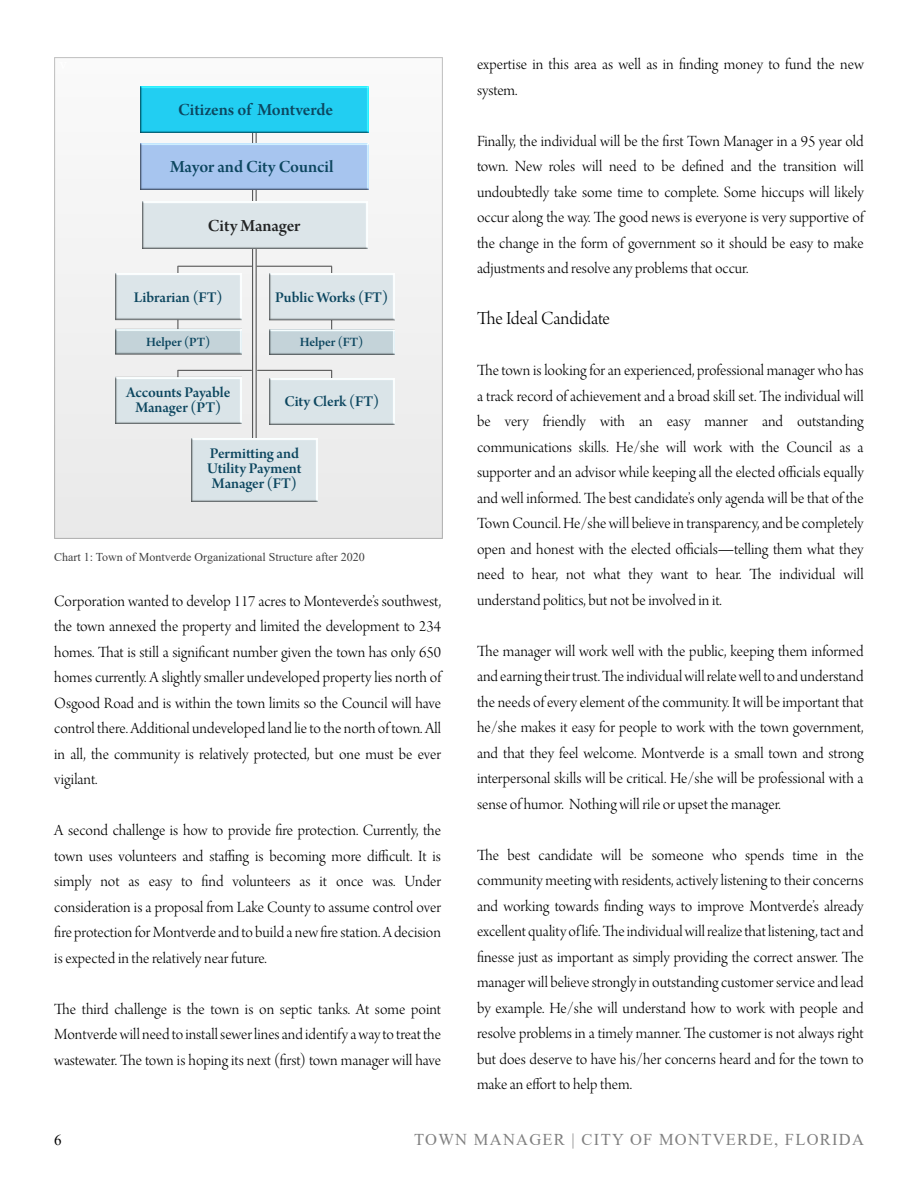
<style>
.page{position:relative;width:918px;height:1188px;background:#fff}
.page>*{position:absolute;margin:0;border:0;box-sizing:border-box;transform-origin:0 0}
.t1{font:19.5px "Arno Pro Light Display";letter-spacing:-.005em;color:#000}
.t2{font:18px "Arno Pro Smbd Subhead";letter-spacing:-.005em;color:#0c465f}
.t3{font:18px "Arno Pro Smbd Subhead";letter-spacing:-.005em;color:rgb(0 0 0/.85)}
.t4{font:16.5px/25.5px "Arno Pro Light Display";color:#000;text-align:justify}
.t5{font:16.5px "Times New Roman";letter-spacing:.075em;color:#808080}
.t6{font:15.75px/15px "Arno Pro Smbd Subhead";letter-spacing:-.005em;color:#0c465f;text-align:center}
.t7{font:15px "Times New Roman";color:#000}
.t8{font:13.5px "Arno Pro Smbd Subhead";color:#0c465f}
.t9{font:12px "Times New Roman";color:#404040}
.s1{font-family:"Adobe Devanagari"}
</style>
<div class="page">
<img style="left:54px;top:57px;width:388px;height:482px">
<img style="left:269px;top:378px;width:126px;height:47px">
<hr style="left:257px;top:266px;width:75px;height:1px;background:#595959">
<hr style="left:178px;top:266px;width:74px;height:1px;background:#595959">
<hr style="left:258px;top:370px;width:74px;height:1px;background:#595959">
<hr style="left:178px;top:370px;width:73px;height:1px;background:#595959">
<hr style="left:252px;top:101px;width:1px;height:347px;background:#595959">
<hr style="left:256px;top:101px;width:1px;height:347px;background:#595959">
<hr style="left:177px;top:267px;width:1px;height:81px;background:#595959">
<hr style="left:331px;top:267px;width:1px;height:75px;background:#595959">
<img style="left:140px;top:86px;width:229px;height:47px">
<img style="left:115px;top:274px;width:126px;height:150px">
<div style="left:142px;top:202px;width:226px;height:46px;background:#dce5e9"></div>
<img style="left:140px;top:143px;width:229px;height:47px">
<img style="left:269px;top:274px;width:126px;height:81px">
<img style="left:192px;top:438px;width:126px;height:63px">
<p class="t2" style="left:178px;top:103px;width:156px">Citizens of Montverde</p>
<p class="t2" style="left:170px;top:159px;width:165px">Mayor and City Council</p>
<p class="t3" style="left:208px;top:218px;width:94px">City Manager</p>
<p class="t6" style="left:134px;top:291px;width:90px">Librarian (FT)</p>
<p class="t8" style="left:146px;top:337px;width:66px">Helper (PT)</p>
<p class="t6" style="left:126px;top:387px;width:106px">Accounts Payable<br>Manager (PT)</p>
<p class="t6" style="left:285px;top:396px;width:96px">City Clerk (FT)</p>
<p class="t6" style="left:275px;top:291px;width:114px">Public Works (FT)</p>
<p class="t8" style="left:300px;top:337px;width:65px">Helper (FT)</p>
<p class="t6" style="left:207px;top:448px;width:96px;text-align:left">Permitting and<br>Utility Payment<br>Manager (FT)</p>
<p class="t9" style="left:54px;top:552px;width:312px">Chart 1: Town of Montverde Organizational Structure after 2020</p>
<p class="t4" style="left:54px;top:590px;width:388px">Corporation wanted to develop 117 acres to Monteverde’s southwest, the town annexed the property and limited the development to 234 homes. That is still a significant number given the town has only 650 homes currently. A slightly smaller undeveloped property lies north of Osgood Road and is within the town limits so the Council will have control there. Additional undeveloped land lie to the north of town. All in all, the community is relatively protected, but one must be ever vigilant.</p>
<p class="t4" style="left:54px;top:819px;width:388px">A second challenge is how to provide fire protection. Currently, the town uses volunteers and staffing is becoming more difficult. It is simply not as easy to find volunteers as it once was. Under consideration is a proposal from Lake County to assume control over fire protection for Montverde and to build a new fire station. A decision is expected in the relatively near future.</p>
<p class="t4" style="left:54px;top:998px;width:388px">The third challenge is the town is on septic tanks. At some point Montverde will need to install sewer lines and identify a way to treat the wastewater. The town is hoping its next (first) town manager will have</p>
<p class="t4" style="left:477px;top:53px;width:388px">expertise in this area as well as in finding money to fund the new system.</p>
<p class="t4" style="left:477px;top:130px;width:388px">Finally, the individual will be the first Town Manager in a 95 year old town. New roles will need to be defined and the transition will undoubtedly take some time to complete. Some hiccups will likely occur along the way. The good news is everyone is very supportive of the change in the form of government so it should be easy to make adjustments and resolve any problems that occur.</p>
<p class="t1" style="left:477px;top:311px;width:134px">The Ideal Candidate</p>
<p class="t4" style="left:477px;top:359px;width:388px">The town is looking for an experienced, professional manager who has a track record of achievement and a broad skill set. The individual will be very friendly with an easy manner and outstanding communications skills. He/she will work with the Council as a supporter and an advisor while keeping all the elected officials equally and well informed. The best candidate’s only agenda will be that of the Town Council. He/she will believe in transparency, and be completely open and honest with the elected officials<span class="s1">—</span>telling them what they need to hear, not what they want to hear. The individual will understand politics, but not be involved in it.</p>
<p class="t4" style="left:477px;top:640px;width:388px">The manager will work well with the public, keeping them informed and earning their trust.The individual willrelate well to and understand the needs of every element of the community. It will be important that he/she makes it easy for people to work with the town government, and that they feel welcome. Montverde is a small town and strong interpersonal skills will be critical. He/she will be professional with a sense of humor. Nothing will rile or upset the manager.</p>
<p class="t4" style="left:477px;top:844px;width:388px">The best candidate will be someone who spends time in the community meeting with residents, actively listening to their concerns and working towards finding ways to improve Montverde’s already excellent quality of life.The individual willrealize that listening, tact and finesse just as important as simply providing the correct answer. The manager will believe strongly in outstanding customer service and lead by example. He/she will understand how to work with people and resolve problems in a timely manner. The customer is not always right but does deserve to have his/her concerns heard and for the town to make an effort to help them.</p>
<p class="t7" style="left:54px;top:1134px;width:9px">6</p>
<p class="t5" style="left:414px;top:1134px;width:451px">TOWN MANAGER | CITY OF MONTVERDE, FLORIDA</p>
</div>
